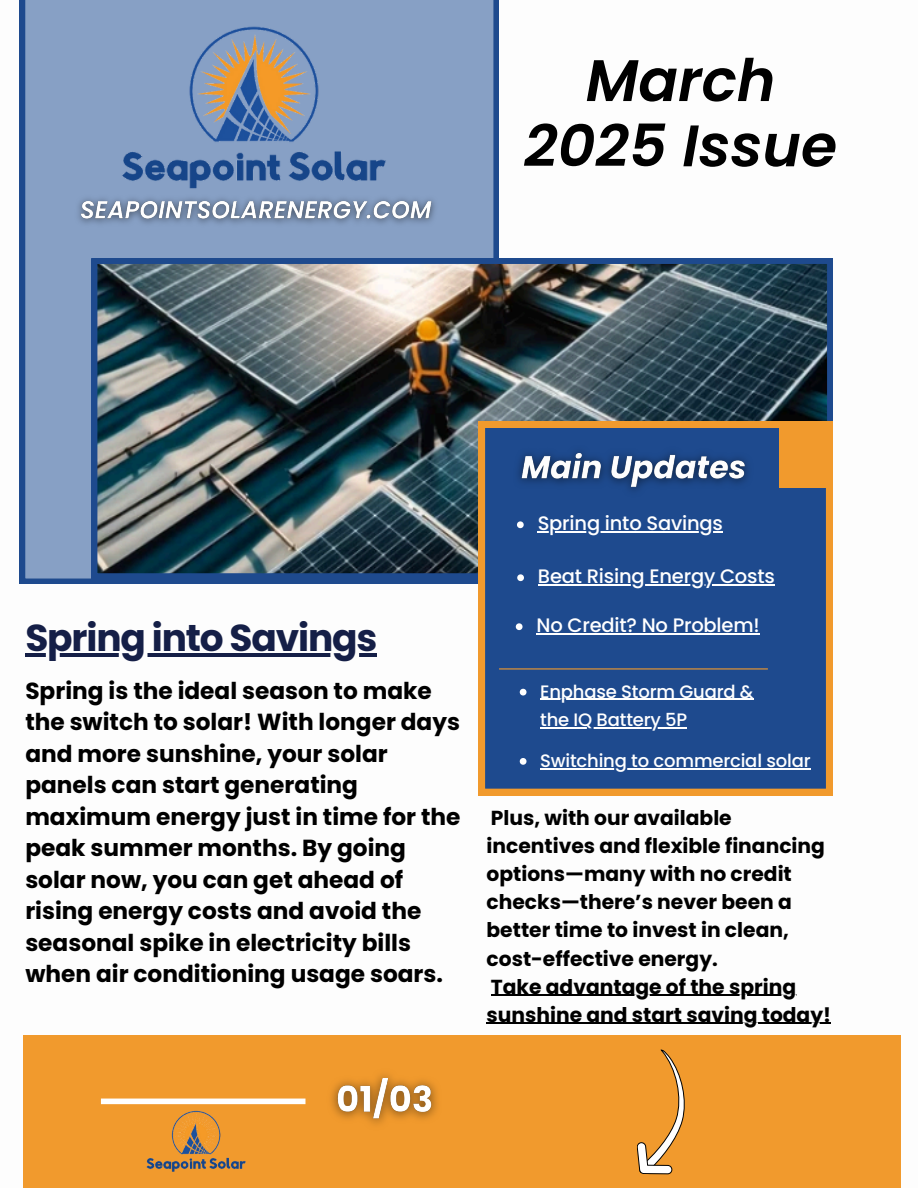
<style>
.page{position:relative;width:918px;height:1188px;background:#fff}
.page>*{position:absolute;margin:0;border:0;box-sizing:border-box;transform-origin:0 0}
.t1{font:italic 600 58.5px/65.2px "Poppins";color:#000;text-align:center}
.t2{font:700 37.5px "Poppins";letter-spacing:-.03em;color:#151f47}
.t3{font:700 23.25px/31.5px "Poppins";color:#000}
.t4{font:700 20.25px/28.2px "Poppins";color:#000}
.t5{font:500 19.5px "Poppins";letter-spacing:-.01em;color:#fff}
.t6{font:500 18px "Poppins";letter-spacing:-.01em;color:#fff}
</style>
<div class="page">
<svg style="left:20px;top:0;width:479px;height:584px;background:#7d97bf"></svg>
<div style="left:23px;top:1035px;width:878px;height:153px;background:#f19a2d"></div>
<img style="left:92px;top:258px;width:741px;height:321px">
<svg style="left:478px;top:421px;width:355px;height:374px;background:#305186"></svg>
<div style="left:779px;top:421px;width:54px;height:67px;background:#f19a2d"></div>
<hr style="left:499px;top:668px;width:269px;height:2px;background:#f19a2d">
<div style="left:101px;top:1099px;width:204px;height:5px;background:#fff"></div>
<img style="left:105px;top:0;width:284px;height:242px">
<img style="left:141px;top:1098px;width:105px;height:74px">
<svg style="left:637px;top:1049px;width:48px;height:126px"></svg>
<img style="left:508px;top:440px;width:252px;height:64px">
<img style="left:331px;top:1074px;width:106px;height:50px">
<hr style="left:25px;top:653px;width:351px;height:3px;background:#151f47">
<svg style="left:517px;top:521px;width:7px;height:7px"></svg>
<hr style="left:538px;top:532px;width:185px;height:1px;background:#fff">
<img style="left:68px;top:189px;width:376px;height:43px">
<svg style="left:520px;top:689px;width:7px;height:7px"></svg>
<hr style="left:540px;top:699px;width:213px;height:1px;background:#fff">
<hr style="left:540px;top:727px;width:147px;height:1px;background:#fff">
<svg style="left:517px;top:574px;width:7px;height:7px"></svg>
<hr style="left:538px;top:584px;width:237px;height:2px;background:#fff">
<svg style="left:516px;top:623px;width:7px;height:7px"></svg>
<hr style="left:537px;top:633px;width:223px;height:2px;background:#fff">
<svg style="left:520px;top:758px;width:7px;height:7px"></svg>
<hr style="left:540px;top:768px;width:270px;height:1px;background:#fff">
<hr style="left:491px;top:995px;width:305px;height:1px;background:#000">
<hr style="left:487px;top:1023px;width:344px;height:1px;background:#000">
<h1 class="t1" style="left:524px;top:48px;width:315px">March<br>2025 Issue</h1>
<p class="t2" style="left:25px;top:611px;width:354px">Spring into Savings</p>
<p class="t3" style="left:25px;top:675px;width:437px">Spring is the ideal season to make the switch to solar! With longer days and more sunshine, your solar panels can start generating maximum energy just in time for the peak summer months. By going solar now, you can get ahead of rising energy costs and avoid the seasonal spike in electricity bills when air conditioning usage soars.</p>
<p class="t5" style="left:538px;top:510px;width:187px">Spring into Savings</p>
<p class="t5" style="left:538px;top:563px;width:238px">Beat Rising Energy Costs</p>
<p class="t5" style="left:537px;top:612px;width:225px">No Credit? No Problem!</p>
<p class="t6" style="left:540px;top:679px;width:215px">Enphase Storm Guard &amp;</p>
<p class="t6" style="left:540px;top:707px;width:149px">the IQ Battery 5P</p>
<p class="t6" style="left:540px;top:748px;width:272px">Switching to commercial solar</p>
<h3 class="t4" style="left:487px;top:804px;width:340px">Plus, with our available incentives and flexible financing options—many with no credit checks—there’s never been a better time to invest in clean, cost-effective energy.</h3>
<p class="t4" style="left:491px;top:972px;width:307px">Take advantage of the spring</p>
<p class="t4" style="left:487px;top:1001px;width:346px">sunshine and start saving today!</p>
</div>
